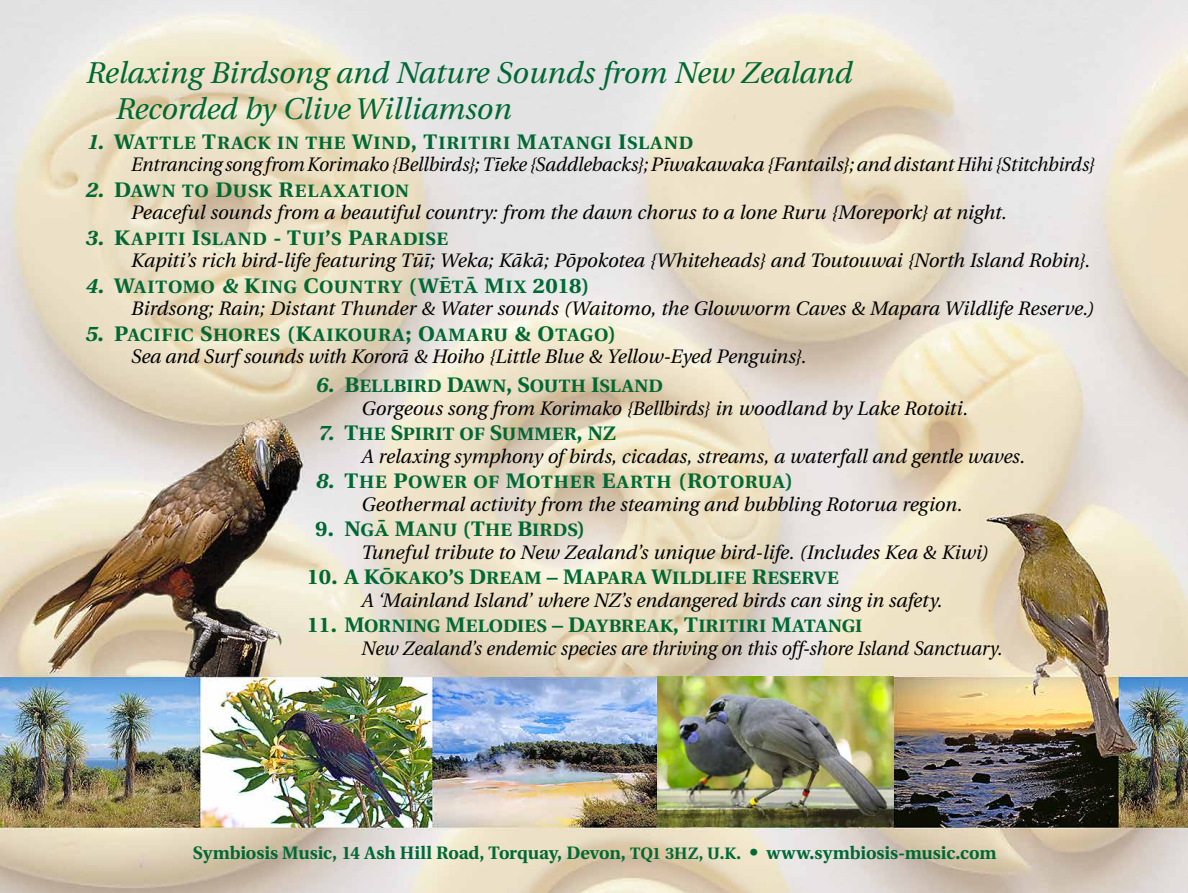
<style>
.page{position:relative;width:1188px;height:893px;background:#fff}
.page>*{position:absolute;margin:0;border:0;box-sizing:border-box;transform-origin:0 0}
.t1{font:italic 30px/36px "Utopia";color:#006833}
.t2{font:italic 19.5px "Utopia";letter-spacing:-.005em;color:#000}
.t3{font:italic 19.5px "Utopia";letter-spacing:-.005em;color:#000;scale:.95 1}
.t4{font:700 18px "Utopia";letter-spacing:-.005em;color:#006933}
.t5{font:17.85px "Utopia Bold SC850";letter-spacing:.04em;color:#006933;scale:1.05 1}
.t6{font:17.85px "Utopia Bold SC850";letter-spacing:.01em;color:#006833;scale:1.05 1}
.t7{font:17.85px "Utopia Bold SC850";letter-spacing:.015em;color:#006933;scale:1.05 1}
.s1{font-family:"Utopia Bold Italic SC850";font-size:21px}
.s2{font-size:21px}
.s3{font-family:"Minion Pro";font-size:22.5px}
.s4{font-size:21px;color:#006833}
.s5{font-family:"Minion Pro";font-weight:600;font-size:25.5px;color:#006833}
.s6{color:#006833}
.s7{font-family:"Utopia Bold Italic SC850";font-size:21px;color:#006933}
.s8{font-size:19.5px}
.s9{font-size:21px;color:#006933}
.s10{font-family:"Minion Pro";font-weight:600;font-size:25.5px}
.s11{font-size:16.5px}
</style>
<div class="page">
<img style="left:0;top:0;width:1188px;height:892px">
<img style="left:657px;top:676px;width:236px;height:150px">
<h1 class="t1" style="left:115px;top:56px;width:738px;text-indent:-30px">Relaxing Birdsong and Nature Sounds from New Zealand<br>Recorded by Clive Williamson</h1>
<p class="t5" style="left:86px;top:132px;width:580px"><span class="s1">1.</span> <span class="s2">W</span>ATTLE <span class="s2">T</span>RACK IN THE <span class="s2">W</span>IND<span class="s2">, T</span>IRITIRI <span class="s2">M</span>ATANGI <span class="s2">I</span>SLAND</p>
<p class="t3" style="left:131px;top:154px;width:1016px">Entrancing song from Korimako {Bellbirds}; T<span class="s3">ī</span>eke {Saddlebacks}; P<span class="s3">ī</span>wakawaka {Fantails}; and distant Hihi {Stitchbirds}</p>
<p class="t5" style="left:85px;top:180px;width:310px"><span class="s1">2.</span> <span class="s2">D</span>AWN TO <span class="s2">D</span>USK <span class="s2">R</span>ELAXATION</p>
<p class="t2" style="left:131px;top:202px;width:877px">Peaceful sounds from a beautiful country: from the dawn chorus to a lone Ruru {Morepork} at night.</p>
<p class="t5" style="left:85px;top:228px;width:348px"><span class="s1">3.</span> <span class="s2">K</span>APITI <span class="s2">I</span>SLAND <span class="s2">- T</span>UI<span class="s2">’</span>S <span class="s2">P</span>ARADISE</p>
<p class="t2" style="left:131px;top:250px;width:961px">Kapiti’s rich bird-life featuring T<span class="s3">ūī</span>; Weka; K<span class="s3">ā</span>k<span class="s3">ā</span>; P<span class="s3">ō</span>pokotea {Whiteheads} and Toutouwai {North Island Robin}.</p>
<p class="t5" style="left:85px;top:276px;width:482px"><span class="s1">4.</span> <span class="s2">W</span>AITOMO <span class="s1">&amp;</span> <span class="s2">K</span>ING <span class="s2">C</span>OUNTRY <span class="s2">(</span><span class="s4">W</span><span class="s5">ē</span><span class="s6">T</span><span class="s5">ā</span> <span class="s2">M</span>IX <span class="s2">2018)</span></p>
<p class="t2" style="left:131px;top:298px;width:964px">Birdsong; Rain; Distant Thunder &amp; Water sounds (Waitomo, the Glowworm Caves &amp; Mapara Wildlife Reserve.)</p>
<p class="t5" style="left:85px;top:324px;width:508px"><span class="s1">5</span><span class="s2">. P</span>ACIFIC <span class="s2">S</span>HORES <span class="s2">(K</span>AIKOURA<span class="s2">; O</span>AMARU <span class="s2">&amp; O</span>TAGO<span class="s2">)</span></p>
<p class="t2" style="left:131px;top:346px;width:677px">Sea and Surf sounds with Koror<span class="s3">ā</span> &amp; Hoiho {Little Blue &amp; Yellow-Eyed Penguins}.</p>
<p class="t7" style="left:315px;top:376px;width:333px"><span class="s1">6.</span> <span class="s2">B</span>ELLBIRD <span class="s2">D</span>AWN<span class="s2">, S</span>OUTH <span class="s2">I</span>SLAND</p>
<p class="t2" style="left:361px;top:397px;width:608px">Gorgeous song from Korimako {Bellbirds} in woodland by Lake Rotoiti.</p>
<p class="t6" style="left:317px;top:424px;width:286px"><span class="s7">7.</span> <span class="s2">T</span>HE <span class="s2">S</span>PIRIT OF <span class="s2">S</span>UMMER<span class="s2">,</span> <span class="s8">NZ</span></p>
<p class="t2" style="left:361px;top:445px;width:665px">A relaxing symphony of birds, cicadas, streams, a waterfall and gentle waves.</p>
<p class="t5" style="left:315px;top:472px;width:457px"><span class="s1">8.</span> <span class="s2">T</span>HE <span class="s2">P</span>OWER OF <span class="s2">M</span>OTHER <span class="s2">E</span>ARTH <span class="s2">(R</span>OTORUA<span class="s2">)</span></p>
<p class="t2" style="left:361px;top:493px;width:603px">Geothermal activity from the steaming and bubbling Rotorua region.</p>
<p class="t6" style="left:315px;top:520px;width:259px"><span class="s9">9.</span> <span class="s2">N</span>G<span class="s10">ā</span> <span class="s2">M</span>ANU <span class="s2">(T</span>HE <span class="s2">B</span>IRDS<span class="s2">)</span></p>
<p class="t2" style="left:361px;top:541px;width:628px">Tuneful tribute to New Zealand’s unique bird-life. (Includes Kea &amp; Kiwi)</p>
<p class="t6" style="left:307px;top:568px;width:508px"><span class="s9">10.</span> <span class="s2">A K</span><span class="s10">ō</span>KAKO<span class="s2">’</span>S <span class="s2">D</span>REAM <span class="s2">– M</span>APARA <span class="s2">W</span>ILDLIFE <span class="s2">R</span>ESERVE</p>
<p class="t2" style="left:361px;top:589px;width:583px">A ‘Mainland Island’ where NZ’s endangered birds can sing in safety.</p>
<p class="t6" style="left:307px;top:616px;width:530px"><span class="s9">11.</span> <span class="s2">M</span>ORNING <span class="s2">M</span>ELODIES <span class="s2">– D</span>AYBREAK<span class="s2">, T</span>IRITIRI <span class="s2">M</span>ATANGI</p>
<p class="t3" style="left:361px;top:637px;width:676px">New Zealand’s endemic species are thriving on this off-shore Island Sanctuary.</p>
<p class="t4" style="left:193px;top:842px;width:805px">Symbiosis Music, 14 Ash Hill Road, Torquay, Devon, <span class="s11">TQ1 3HZ, U.K.</span> <span class="s8">•</span> www.symbiosis-music.com</p>
</div>
